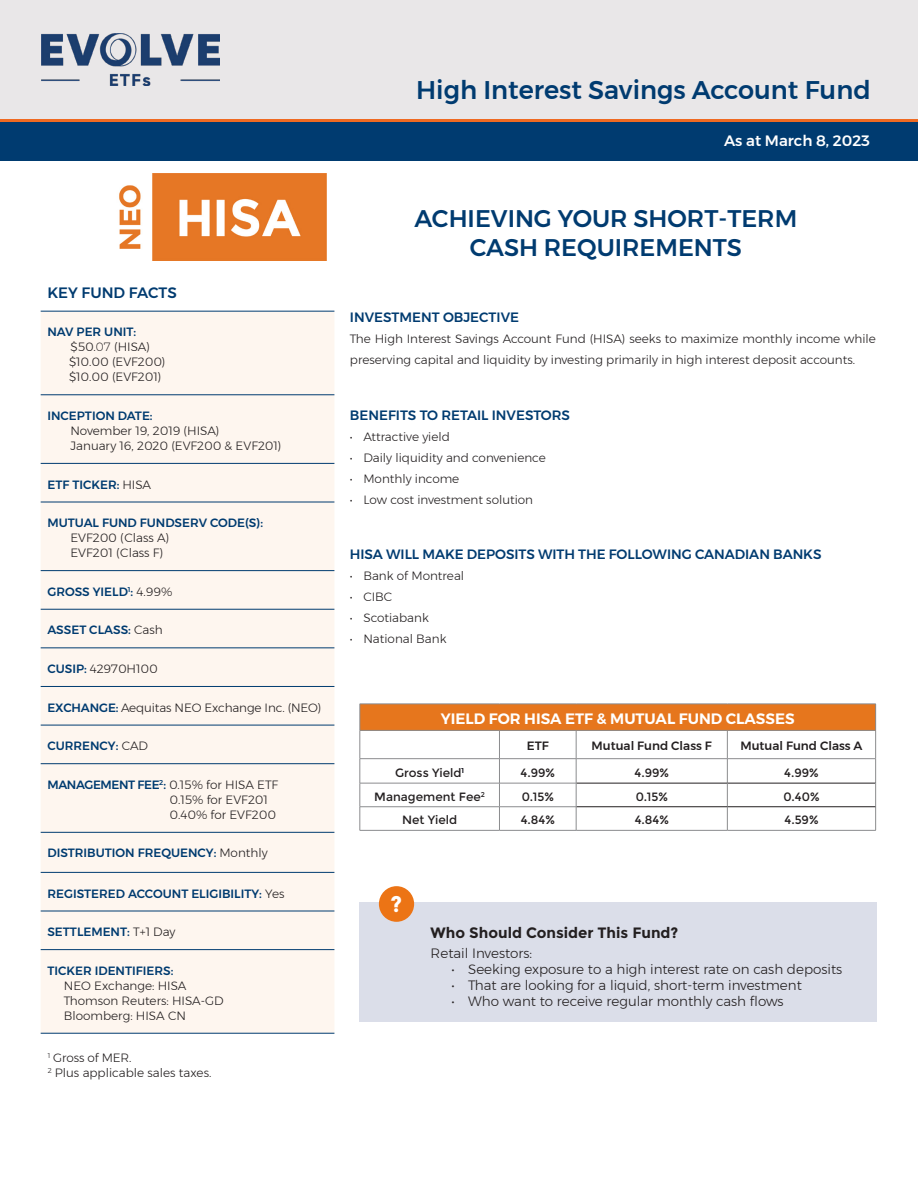
<style>
.page{position:relative;width:918px;height:1188px;background:#fff}
.page>*{position:absolute;margin:0;border:0;box-sizing:border-box;transform-origin:0 0}
.t1{font:500 25.5px "Montserrat";color:#003b70}
.t2{font:500 24px "Montserrat";color:#003b70}
.t3{font:700 22.5px "Montserrat";color:#fff}
.t4{font:600 15px "Montserrat";color:#fff}
.t5{font:700 15px "Montserrat";color:#231f20}
.t6{font:500 15px "Montserrat";color:#fff}
.t7{font:500 15px "Montserrat";color:#003b70}
.t8{font:300 13.5px "Montserrat";color:#231f20}
.t9{font:500 13.5px "Montserrat";letter-spacing:-.005em;color:#003b70}
.t10{font:300 12px/15px "Montserrat";color:#231f20}
.t11{font:500 12px "Montserrat";color:#003b70}
.t12{font:12px "Montserrat";color:#231f20}
.t13{font:500 12px "Montserrat";color:#231f20}
.s1{font-weight:300;color:#231f20}
.s2{font-weight:500;color:#003b70}
.s3{font-weight:600}
</style>
<div class="page">
<div style="left:0;top:0;width:918px;height:119px;background:#e9e7e8"></div>
<div style="left:0;top:120px;width:918px;height:41px;background:#003b70"></div>
<hr style="left:0;top:119px;width:918px;height:3px;background:#ef6a22">
<img style="left:119px;top:174px;width:208px;height:86px">
<img style="left:41px;top:33px;width:179px;height:52px">
<div style="left:41px;top:312px;width:293px;height:721px;background:#fef6ef"></div>
<hr style="left:41px;top:311px;width:293px;height:1px;background:#003b70">
<hr style="left:41px;top:394px;width:293px;height:1px;background:#003b70">
<hr style="left:41px;top:463px;width:293px;height:1px;background:#003b70">
<hr style="left:41px;top:502px;width:293px;height:1px;background:#003b70">
<hr style="left:41px;top:570px;width:293px;height:1px;background:#003b70">
<hr style="left:41px;top:609px;width:293px;height:1px;background:#003b70">
<hr style="left:41px;top:647px;width:293px;height:1px;background:#003b70">
<hr style="left:41px;top:686px;width:293px;height:1px;background:#003b70">
<hr style="left:41px;top:725px;width:293px;height:1px;background:#003b70">
<hr style="left:41px;top:763px;width:293px;height:1px;background:#003b70">
<hr style="left:41px;top:832px;width:293px;height:1px;background:#003b70">
<hr style="left:41px;top:872px;width:293px;height:1px;background:#003b70">
<hr style="left:41px;top:911px;width:293px;height:1px;background:#003b70">
<hr style="left:41px;top:949px;width:293px;height:1px;background:#003b70">
<hr style="left:41px;top:1033px;width:293px;height:1px;background:#003b70">
<div style="left:360px;top:902px;width:517px;height:120px;background:#dbdee9"></div>
<div style="left:360px;top:704px;width:516px;height:26px;background:#e6761d"></div>
<hr style="left:727px;top:830px;width:149px;height:1px;background:#8b8c8e">
<hr style="left:576px;top:758px;width:151px;height:1px;background:#8b8c8e">
<hr style="left:360px;top:758px;width:139px;height:1px;background:#8b8c8e">
<hr style="left:727px;top:758px;width:149px;height:1px;background:#8b8c8e">
<hr style="left:727px;top:783px;width:148px;height:1px;background:#231f20">
<svg style="left:875px;top:705px;width:1px;height:125px"></svg>
<hr style="left:727px;top:806px;width:148px;height:1px;background:#231f20">
<hr style="left:576px;top:783px;width:151px;height:1px;background:#231f20">
<hr style="left:576px;top:806px;width:151px;height:1px;background:#231f20">
<svg style="left:727px;top:731px;width:1px;height:99px"></svg>
<hr style="left:576px;top:830px;width:151px;height:1px;background:#8b8c8e">
<hr style="left:499px;top:758px;width:77px;height:1px;background:#8b8c8e">
<hr style="left:499px;top:783px;width:77px;height:1px;background:#8b8c8e">
<hr style="left:499px;top:806px;width:77px;height:1px;background:#8b8c8e">
<svg style="left:576px;top:731px;width:1px;height:99px"></svg>
<hr style="left:499px;top:830px;width:77px;height:1px;background:#8b8c8e">
<hr style="left:360px;top:783px;width:139px;height:1px;background:#8b8c8e">
<hr style="left:360px;top:806px;width:139px;height:1px;background:#8b8c8e">
<svg style="left:499px;top:731px;width:1px;height:99px"></svg>
<hr style="left:360px;top:830px;width:139px;height:1px;background:#8b8c8e">
<hr style="left:360px;top:704px;width:139px;height:1px;background:#8b8c8e">
<svg style="left:360px;top:704px;width:1px;height:126px"></svg>
<hr style="left:499px;top:704px;width:77px;height:1px;background:#8b8c8e">
<hr style="left:576px;top:704px;width:151px;height:1px;background:#8b8c8e">
<hr style="left:727px;top:704px;width:149px;height:1px;background:#8b8c8e">
<hr style="left:360px;top:730px;width:139px;height:1px;background:#8b8c8e">
<hr style="left:499px;top:730px;width:77px;height:1px;background:#8b8c8e">
<hr style="left:576px;top:730px;width:151px;height:1px;background:#8b8c8e">
<hr style="left:727px;top:730px;width:149px;height:1px;background:#8b8c8e">
<div style="left:379px;top:886px;width:35px;height:36px;background:#ec7415;border-radius:50%"></div>
<p class="t7" style="left:47px;top:281px;width:131px">KEY FUND FACTS</p>
<p class="t11" style="left:47px;top:323px;width:90px">NAV PER UNIT:</p>
<p class="t10" style="left:69px;top:339px;width:98px">$50.07 (HISA) $10.00 (EVF200) $10.00 (EVF201)</p>
<p class="t11" style="left:47px;top:406px;width:107px">INCEPTION DATE:</p>
<p class="t10" style="left:70px;top:423px;width:151px">November 19, 2019 (HISA)</p>
<p class="t10" style="left:71px;top:438px;width:212px">January 16, 2020 (EVF200 &amp; EVF201)</p>
<p class="t11" style="left:47px;top:475px;width:105px">ETF TICKER: <span class="s1">HISA</span></p>
<p class="t11" style="left:47px;top:513px;width:217px">MUTUAL FUND FUNDSERV CODE(S):</p>
<p class="t10" style="left:70px;top:530px;width:100px">EVF200 (Class A)</p>
<p class="t10" style="left:71px;top:545px;width:94px">EVF201 (Class F)</p>
<p class="t11" style="left:47px;top:582px;width:127px">GROSS YIELD<sup>1</sup>: <span class="s1">4.99%</span></p>
<p class="t11" style="left:47px;top:621px;width:117px">ASSET CLASS: <span class="s1">Cash</span></p>
<p class="t10" style="left:47px;top:661px;width:112px"><span class="s2">CUSIP:</span> 42970H100</p>
<p class="t10" style="left:47px;top:700px;width:276px"><span class="s2">EXCHANGE:</span> Aequitas NEO Exchange Inc. (NEO)</p>
<p class="t11" style="left:47px;top:737px;width:102px">CURRENCY: <span class="s1">CAD</span></p>
<p class="t10" style="left:170px;top:777px;width:110px;text-indent:-122px"><span class="s2">MANAGEMENT FEE</span><sup>2</sup><span class="s2">:</span> 0.15% for HISA ETF<br>0.15% for EVF201<br>0.40% for EVF200</p>
<p class="t11" style="left:47px;top:844px;width:222px">DISTRIBUTION FREQUENCY: <span class="s1">Monthly</span></p>
<p class="t11" style="left:47px;top:884px;width:239px">REGISTERED ACCOUNT ELIGIBILITY: <span class="s1">Yes</span></p>
<p class="t11" style="left:47px;top:922px;width:129px">SETTLEMENT: <span class="s1">T+1 Day</span></p>
<p class="t11" style="left:47px;top:961px;width:127px">TICKER IDENTIFIERS:</p>
<p class="t10" style="left:64px;top:978px;width:124px">NEO Exchange: HISA</p>
<p class="t10" style="left:64px;top:993px;width:161px">Thomson Reuters: HISA-GD</p>
<p class="t10" style="left:64px;top:1008px;width:124px">Bloomberg: HISA CN</p>
<p class="t10" style="left:48px;top:1050px;width:165px"><sup>1</sup> Gross of MER.<br><sup>2</sup> Plus applicable sales taxes.</p>
<p class="t1" style="left:416px;top:70px;width:456px">High Interest Savings Account Fund</p>
<p class="t6" style="left:724px;top:129px;width:148px">As at March <span class="s3">8</span>, 2023</p>
<p class="t2" style="left:415px;top:200px;width:384px">ACHIEVING YOUR SHORT-TERM</p>
<p class="t2" style="left:470px;top:228px;width:274px">CASH REQUIREMENTS</p>
<p class="t9" style="left:350px;top:307px;width:171px">INVESTMENT OBJECTIVE</p>
<p class="t10" style="left:350px;top:328px;width:527px;line-height:21px">The High Interest Savings Account Fund (HISA) seeks to maximize monthly income while preserving capital and liquidity by investing primarily in high interest deposit accounts.</p>
<p class="t9" style="left:350px;top:404px;width:222px">BENEFITS TO RETAIL INVESTORS</p>
<p class="t10" style="left:350px;top:429px;width:102px">• Attractive yield</p>
<p class="t10" style="left:350px;top:450px;width:197px">• Daily liquidity and convenience</p>
<p class="t10" style="left:350px;top:471px;width:111px">• Monthly income</p>
<p class="t10" style="left:350px;top:492px;width:185px">• Low cost investment solution</p>
<p class="t9" style="left:350px;top:543px;width:473px">HISA WILL MAKE DEPOSITS WITH THE FOLLOWING CANADIAN BANKS</p>
<p class="t10" style="left:350px;top:568px;width:116px">• Bank of Montreal</p>
<p class="t10" style="left:350px;top:589px;width:44px">• CIBC</p>
<p class="t10" style="left:350px;top:610px;width:80px">• Scotiabank</p>
<p class="t10" style="left:350px;top:631px;width:98px">• National Bank</p>
<p class="t4" style="left:441px;top:707px;width:355px">YIELD FOR HISA ETF &amp; MUTUAL FUND CLASSES</p>
<p class="t13" style="left:527px;top:737px;width:23px">ETF</p>
<p class="t13" style="left:592px;top:737px;width:122px">Mutual Fund Class F</p>
<p class="t13" style="left:740px;top:737px;width:124px">Mutual Fund Class A</p>
<p class="t12" style="left:395px;top:766px;width:71px">Gross Yield<sup>1</sup></p>
<p class="t12" style="left:521px;top:766px;width:36px">4.99%</p>
<p class="t12" style="left:635px;top:766px;width:36px">4.99%</p>
<p class="t12" style="left:784px;top:766px;width:36px">4.99%</p>
<p class="t12" style="left:374px;top:790px;width:112px">Management Fee<sup>2</sup></p>
<p class="t12" style="left:522px;top:790px;width:34px">0.15%</p>
<p class="t12" style="left:636px;top:790px;width:34px">0.15%</p>
<p class="t12" style="left:783px;top:790px;width:38px">0.40%</p>
<p class="t12" style="left:402px;top:813px;width:57px">Net Yield</p>
<p class="t12" style="left:521px;top:813px;width:36px">4.84%</p>
<p class="t12" style="left:635px;top:813px;width:36px">4.84%</p>
<p class="t12" style="left:784px;top:813px;width:36px">4.59%</p>
<p class="t3" style="left:391px;top:891px;width:13px">?</p>
<p class="t5" style="left:431px;top:924px;width:249px">Who Should Consider This Fund?</p>
<p class="t8" style="left:431px;top:943px;width:103px">Retail Investors:</p>
<p class="t8" style="left:452px;top:959px;width:392px">• Seeking exposure to a high interest rate on cash deposits</p>
<p class="t8" style="left:452px;top:975px;width:352px">• That are looking for a liquid, short-term investment</p>
<p class="t8" style="left:452px;top:992px;width:334px">• Who want to receive regular monthly cash flows</p>
</div>
